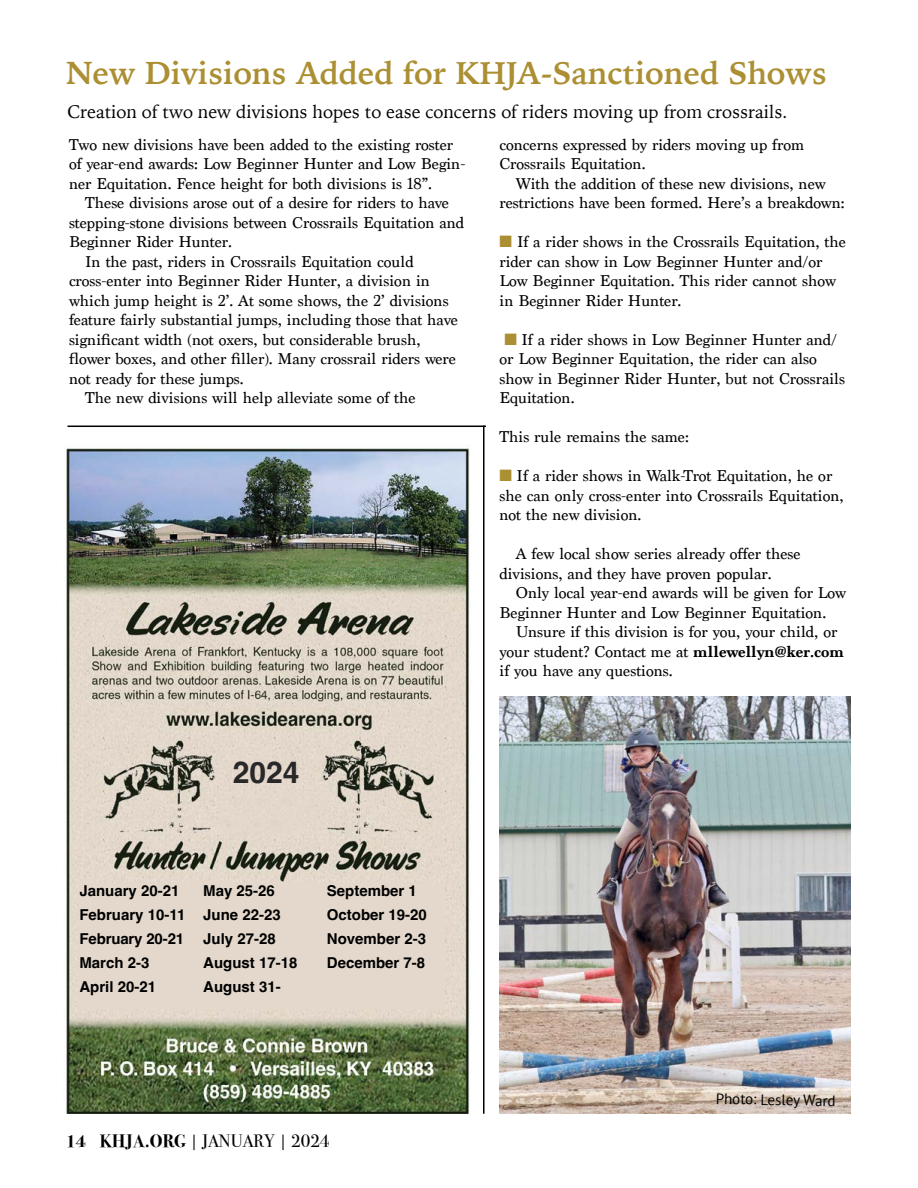
<style>
.page{position:relative;width:918px;height:1188px;background:#fff}
.page>*{position:absolute;margin:0;border:0;box-sizing:border-box;transform-origin:0 0}
.t1{font:700 31.5px "Iowan Old Style";color:#ab8f32}
.t2{font:700 30px "Helvetica";color:#292829}
.t3{font:18px "Iowan Old Style";color:#000}
.t4{font:18px "Bodoni Svty Two ITCTT";color:#000}
.t5{font:16.5px/19.5px "Marion";color:#000}
.t6{font:700 15px/24px "Helvetica";color:#000}
.t7{font:15px "PT Sans";color:#000}
.s1{color:#ab8f32}
.s2{font-weight:700}
</style>
<div class="page">
<img style="left:500px;top:697px;width:350px;height:417px">
<hr style="left:68px;top:426px;width:418px;height:1px;background:#000">
<img style="left:66px;top:444px;width:404px;height:669px">
<div style="left:79px;top:884px;width:366px;height:125px;background:#e3d8cb"></div>
<div style="left:78px;top:883px;width:367px;height:126px;border:2px solid #e3d8cb"></div>
<hr style="left:483px;top:426px;width:1px;height:688px;background:#000">
<h1 class="t1" style="left:66px;top:44px;width:762px">New Divisions Added for KHJA-Sanctioned Shows</h1>
<p class="t3" style="left:68px;top:96px;width:721px">Creation of two new divisions hopes to ease concerns of riders moving up from crossrails.</p>
<p class="t5" style="left:69px;top:135px;width:398px">Two new divisions have been added to the existing roster of year-end awards: Low Beginner Hunter and Low Begin&shy;ner Equitation. Fence height for both divisions is 18”.</p>
<p class="t5" style="left:85px;top:193px;width:365px">These divisions arose out of a desire for riders to have</p>
<p class="t5" style="left:69px;top:213px;width:397px">stepping-stone divisions between Crossrails Equitation and</p>
<p class="t5" style="left:69px;top:232px;width:165px">Beginner Rider Hunter.</p>
<p class="t5" style="left:85px;top:252px;width:330px">In the past, riders in Crossrails Equitation could</p>
<p class="t5" style="left:69px;top:271px;width:363px">cross-enter into Beginner Rider Hunter, a division in</p>
<p class="t5" style="left:69px;top:291px;width:381px">which jump height is 2’. At some shows, the 2’ divisions</p>
<p class="t5" style="left:69px;top:310px;width:390px">feature fairly substantial jumps, including those that have</p>
<p class="t5" style="left:69px;top:330px;width:353px">significant width (not oxers, but considerable brush,</p>
<p class="t5" style="left:69px;top:349px;width:389px">flower boxes, and other filler). Many crossrail riders were</p>
<p class="t5" style="left:69px;top:369px;width:176px">not ready for these jumps.</p>
<p class="t5" style="left:85px;top:388px;width:332px">The new divisions will help alleviate some of the</p>
<h2 class="t2" style="left:233px;top:754px;width:68px">2024</h2>
<p class="t5" style="left:500px;top:135px;width:306px">concerns expressed by riders moving up from<br>Crossrails Equitation.</p>
<p class="t5" style="left:500px;top:174px;width:347px;text-align:center">With the addition of these new divisions, new restrictions have been formed. Here’s a breakdown:</p>
<p class="t5" style="left:500px;top:232px;width:348px"><span class="s1">■</span> If a rider shows in the Crossrails Equitation, the rider can show in Low Beginner Hunter and/or Low Beginner Equitation. This rider cannot show in Beginner Rider Hunter.</p>
<p class="t5" style="left:500px;top:330px;width:347px"><span class="s1">■</span> If a rider shows in Low Beginner Hunter and/ or Low Beginner Equitation, the rider can also show in Beginner Rider Hunter, but not Crossrails Equitation.</p>
<p class="t5" style="left:500px;top:427px;width:191px">This rule remains the same:</p>
<p class="t5" style="left:500px;top:466px;width:346px"><span class="s1">■</span> If a rider shows in Walk-Trot Equitation, he or she can only cross-enter into Crossrails Equitation, not the new division.</p>
<p class="t5" style="left:500px;top:544px;width:303px;text-indent:16px">A few local show series already offer these divisions, and they have proven popular.</p>
<p class="t5" style="left:500px;top:583px;width:348px;text-indent:16px">Only local year-end awards will be given for Low<br>Beginner Hunter and Low Beginner Equitation.</p>
<p class="t5" style="left:500px;top:622px;width:346px;text-indent:16px">Unsure if this division is for you, your child, or your student? Contact me at <span class="s2">mllewellyn@ker.com </span>if you have any questions.</p>
<p class="t6" style="left:79px;top:880px;width:107px">January 20-21<br>February 10-11<br>February 20-21<br>March 2-3<br>April 20-21</p>
<p class="t6" style="left:203px;top:880px;width:96px">May 25-26<br>June 22-23<br>July 27-28<br>August 17-18<br>August 31-</p>
<p class="t6" style="left:327px;top:880px;width:102px">September 1<br>October 19-20<br>November 2-3<br>December 7-8</p>
<p class="t4" style="left:66px;top:1126px;width:265px"><span class="s2">14 KHJA.ORG</span> | JANUARY | 2024</p>
<p class="t7" style="left:716px;top:1089px;width:121px;rotate:1deg">Photo: Lesley Ward</p>
</div>
